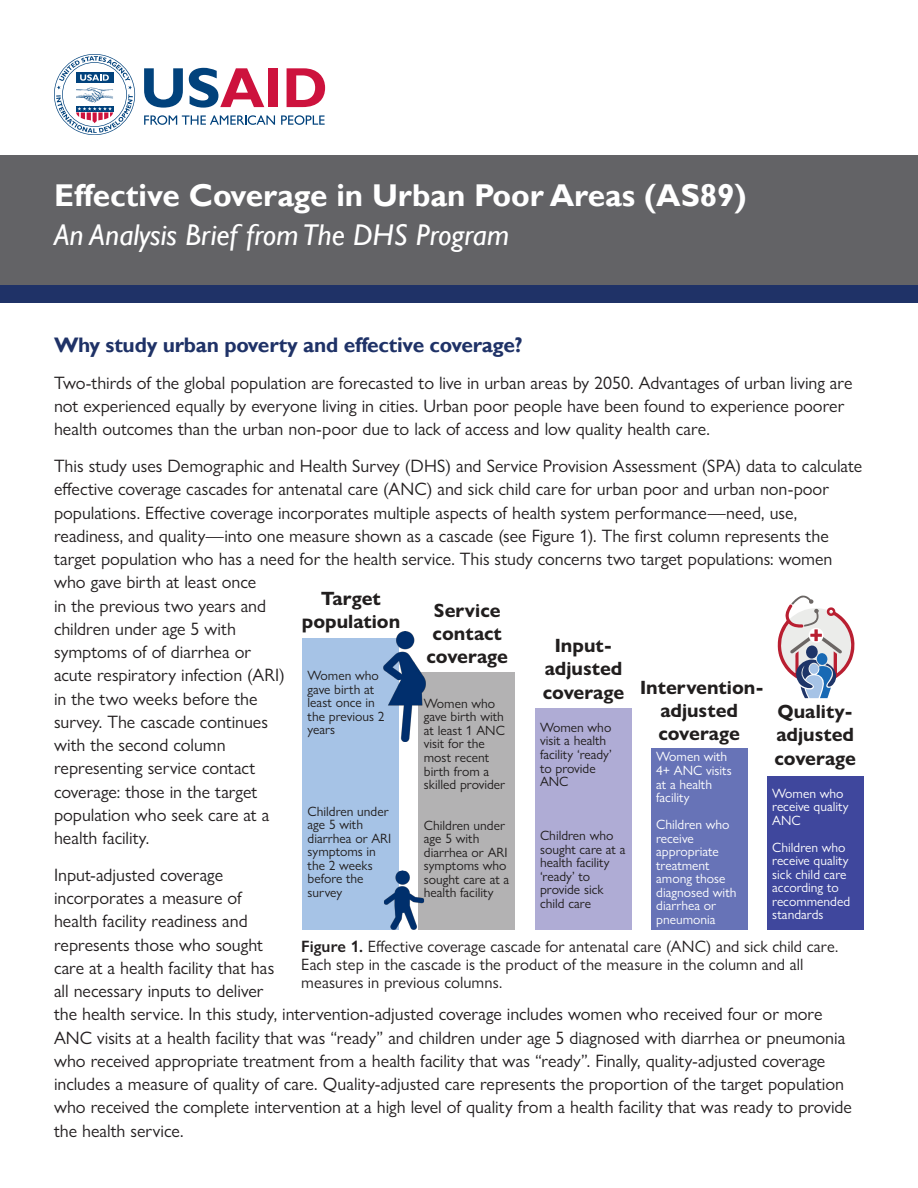
<style>
.page{position:relative;width:918px;height:1188px;background:#fff}
.page>*{position:absolute;margin:0;border:0;box-sizing:border-box;transform-origin:0 0}
.t1{font:700 31.5px "Gill Sans";color:#fff}
.t2{font:italic 30px "Gill Sans";color:#fff}
.subheading{font:700 21px "Gill Sans";letter-spacing:-.01em;color:#1f3267}
.t3{font:700 19.35px/23.1px "Gill Sans Nova";color:#211e1e;text-align:center}
.Body_Text{font:18px/23.2px "Gill Sans Nova";color:#231f20}
.Body_Text-2{font:16.5px/18px "Gill Sans Nova";color:#231f20}
.t4{font:13.5px/13.5px "Gill Sans Nova";color:#211e1e}
.t5{font:13.5px/13.5px "Gill Sans Nova";color:#fff}
.s1{font-weight:600}
</style>
<div class="page">
<div style="left:0;top:156px;width:918px;height:131px;background:#636366"></div>
<svg style="left:144px;top:68px;width:39px;height:40px"></svg>
<svg style="left:144px;top:115px;width:131px;height:10px"></svg>
<svg style="left:281px;top:115px;width:44px;height:10px"></svg>
<svg style="left:189px;top:68px;width:75px;height:40px"></svg>
<div style="left:269px;top:68px;width:9px;height:39px;background:#cd123d"></div>
<svg style="left:287px;top:68px;width:38px;height:39px"></svg>
<svg style="left:54px;top:54px;width:81px;height:81px"></svg>
<div style="left:0;top:285px;width:918px;height:18px;background:#1f3267"></div>
<div style="left:302px;top:638px;width:97px;height:292px;background:#a6c3e6"></div>
<div style="left:419px;top:672px;width:96px;height:257px;background:#b3b2b3"></div>
<div style="left:535px;top:708px;width:96px;height:222px;background:#afacd5"></div>
<div style="left:651px;top:749px;width:97px;height:181px;background:#6773b7"></div>
<div style="left:767px;top:776px;width:97px;height:154px;background:#3f479d"></div>
<img style="left:383px;top:632px;width:43px;height:110px">
<svg style="left:778px;top:595px;width:77px;height:103px"></svg>
<img style="left:383px;top:853px;width:67px;height:77px">
<p class="t1" style="left:54px;top:177px;width:694px">Effective Coverage in Urban Poor Areas (AS89)</p>
<p class="t2" style="left:54px;top:218px;width:457px">An Analysis Brief from The DHS Program</p>
<p class="subheading" style="left:54px;top:332px;width:470px">Why study urban poverty and effective coverage?</p>
<p class="Body_Text" style="left:54px;top:371px;width:800px">Two-thirds of the global population are forecasted to live in urban areas by 2050. Advantages of urban living are not experienced equally by everyone living in cities. Urban poor people have been found to experience poorer health outcomes than the urban non-poor due to lack of access and low quality health care.</p>
<p class="Body_Text" style="left:54px;top:454px;width:810px">This study uses Demographic and Health Survey (DHS) and Service Provision Assessment (SPA) data to calculate effective coverage cascades for antenatal care (ANC) and sick child care for urban poor and urban non-poor populations. Effective coverage incorporates multiple aspects of health system performance—need, use, readiness, and quality—into one measure shown as a cascade (see Figure 1). The first column represents the target population who has a need for the health service. This study concerns two target populations: women who gave birth at least once<br>in the previous two years and<br>children under age 5 with<br>symptoms of of diarrhea or<br>acute respiratory infection (ARI)<br>in the two weeks before the<br>survey. The cascade continues<br>with the second column<br>representing service contact<br>coverage: those in the target<br>population who seek care at a<br>health facility.</p>
<p class="Body_Text" style="left:54px;top:863px;width:800px">Input-adjusted coverage<br>incorporates a measure of<br>health facility readiness and<br>represents those who sought<br>care at a health facility that has<br>all necessary inputs to deliver<br>the health service. In this study, intervention-adjusted coverage includes women who received four or more ANC visits at a health facility that was “ready” and children under age 5 diagnosed with diarrhea or pneumonia who received appropriate treatment from a health facility that was “ready”. Finally, quality-adjusted coverage includes a measure of quality of care. Quality-adjusted care represents the proportion of the target population who received the complete intervention at a high level of quality from a health facility that was ready to provide the health service.</p>
<p class="t3" style="left:302px;top:587px;width:100px">Target population</p>
<p class="t3" style="left:427px;top:599px;width:83px">Service contact coverage</p>
<p class="t3" style="left:543px;top:634px;width:83px">Input&shy;adjusted coverage</p>
<p class="t4" style="left:308px;top:669px;width:78px">Women who gave birth at least once in the previous 2 years</p>
<p class="t3" style="left:640px;top:676px;width:125px">Intervention&shy;adjusted coverage</p>
<p class="t4" style="left:424px;top:696px;width:83px">Women who gave birth with at least 1 ANC visit for the most recent birth from a skilled provider</p>
<p class="t4" style="left:424px;top:818px;width:87px">Children under age 5 with diarrhea or ARI symptoms who sought care at a health facility</p>
<p class="t3" style="left:775px;top:700px;width:83px;text-align:left">Quality&shy;adjusted coverage</p>
<p class="t4" style="left:540px;top:721px;width:73px">Women who visit a health facility ‘ready’ to provide<br>ANC</p>
<p class="t5" style="left:656px;top:750px;width:77px">Women with<br>4+ ANC visits at a health facility</p>
<p class="t5" style="left:656px;top:818px;width:82px">Children who receive appropriate treatment among those diagnosed with diarrhea or pneumonia</p>
<p class="t5" style="left:772px;top:786px;width:78px">Women who receive quality<br>ANC</p>
<p class="t5" style="left:772px;top:840px;width:79px">Children who receive quality sick child care according to recommended standards</p>
<p class="t4" style="left:308px;top:804px;width:85px">Children under age 5 with diarrhea or ARI symptoms in the 2 weeks before the survey</p>
<p class="t4" style="left:540px;top:829px;width:87px">Children who sought care at a health facility ‘ready’ to provide sick child care</p>
<p class="Body_Text-2" style="left:301px;top:937px;width:538px"><span class="s1">Figure 1.</span> Effective coverage cascade for antenatal care (ANC) and sick child care.<br>Each step in the cascade is the product of the measure in the column and all measures in previous columns.</p>
</div>
